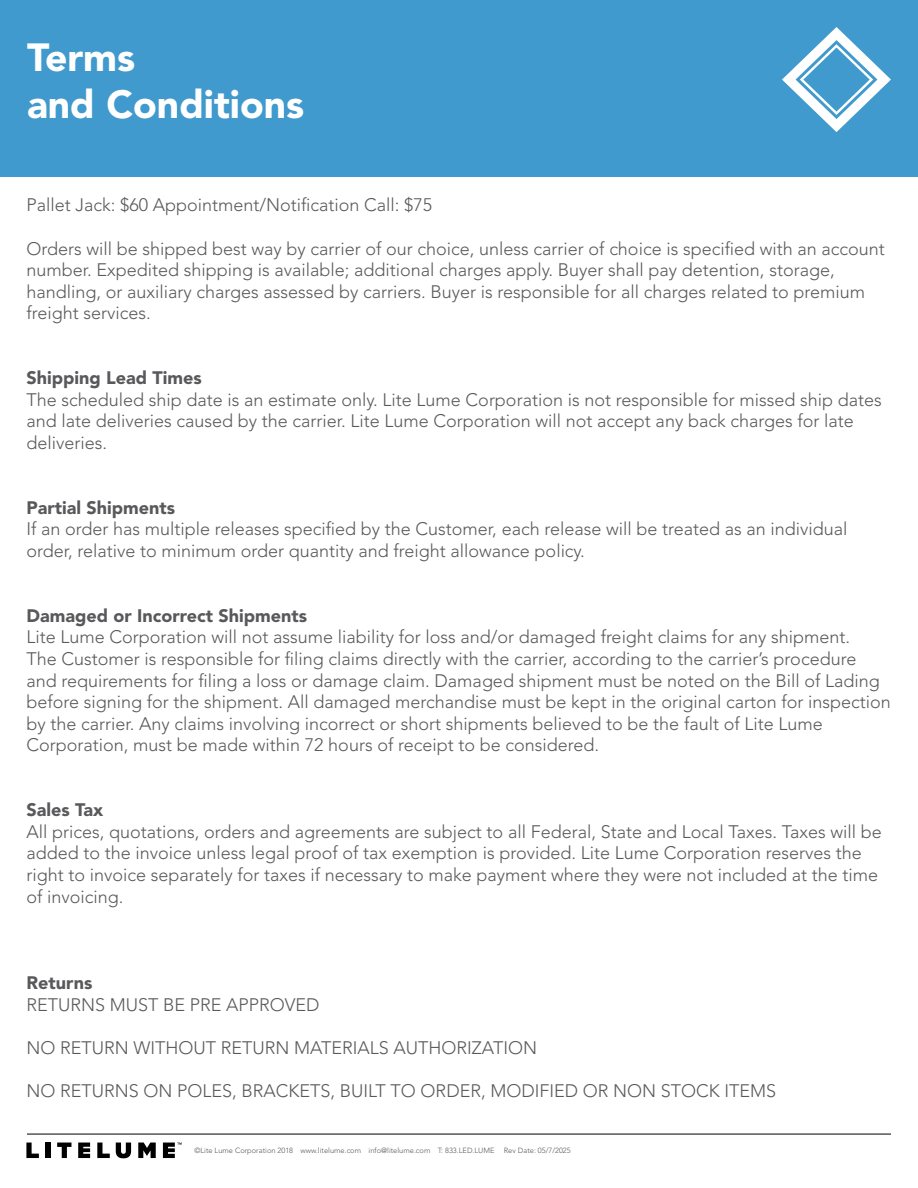
<style>
.page{position:relative;width:918px;height:1188px;background:#fff}
.page>*{position:absolute;margin:0;border:0;box-sizing:border-box;transform-origin:0 0}
.t1{font:900 39px/46.8px "Avenir LT Std";color:#fff}
.t2{font:300 18px/21.6px "Avenir LT Std";color:#59595c}
.t3{font:900 18px "Avenir LT Std";color:#59595c}
.t4{font:300 7.5px "Avenir LT Std";color:#59595c}
</style>
<div class="page">
<div style="left:0;top:0;width:918px;height:177px;background:#419acd"></div>
<svg style="left:782px;top:27px;width:109px;height:105px"></svg>
<hr style="left:27px;top:1134px;width:864px;height:1px;background:#000">
<svg style="left:26px;top:1143px;width:13px;height:15px"></svg>
<div style="left:46px;top:1143px;width:5px;height:15px;background:#000"></div>
<svg style="left:57px;top:1143px;width:14px;height:15px"></svg>
<svg style="left:78px;top:1143px;width:12px;height:15px"></svg>
<svg style="left:97px;top:1143px;width:13px;height:15px"></svg>
<svg style="left:116px;top:1143px;width:15px;height:15px"></svg>
<svg style="left:138px;top:1143px;width:18px;height:15px"></svg>
<svg style="left:163px;top:1143px;width:19px;height:15px"></svg>
<h1 class="t1" style="left:27px;top:34px;width:279px">Terms<br>and Conditions</h1>
<p class="t2" style="left:26px;top:195px;width:407px">Pallet Jack: $60 Appointment/Notification Call: $75</p>
<p class="t2" style="left:26px;top:238px;width:860px">Orders will be shipped best way by carrier of our choice, unless carrier of choice is specified with an account number. Expedited shipping is available; additional charges apply. Buyer shall pay detention, storage, handling, or auxiliary charges assessed by carriers. Buyer is responsible for all charges related to premium freight services.</p>
<p class="t3" style="left:26px;top:367px;width:177px">Shipping Lead Times</p>
<p class="t2" style="left:26px;top:389px;width:857px">The scheduled ship date is an estimate only. Lite Lume Corporation is not responsible for missed ship dates and late deliveries caused by the carrier. Lite Lume Corporation will not accept any back charges for late deliveries.</p>
<p class="t3" style="left:26px;top:497px;width:150px">Partial Shipments</p>
<p class="t2" style="left:26px;top:519px;width:823px">If an order has multiple releases specified by the Customer, each release will be treated as an individual order, relative to minimum order quantity and freight allowance policy.</p>
<p class="t3" style="left:26px;top:605px;width:282px">Damaged or Incorrect Shipments</p>
<p class="t2" style="left:26px;top:627px;width:866px">Lite Lume Corporation will not assume liability for loss and/or damaged freight claims for any shipment.<br>The Customer is responsible for filing claims directly with the carrier, according to the carrier’s procedure and requirements for filing a loss or damage claim. Damaged shipment must be noted on the Bill of Lading before signing for the shipment. All damaged merchandise must be kept in the original carton for inspection by the carrier. Any claims involving incorrect or short shipments believed to be the fault of Lite Lume Corporation, must be made within 72 hours of receipt to be considered.</p>
<p class="t3" style="left:26px;top:799px;width:78px">Sales Tax</p>
<p class="t2" style="left:26px;top:821px;width:857px">All prices, quotations, orders and agreements are subject to all Federal, State and Local Taxes. Taxes will be added to the invoice unless legal proof of tax exemption is provided. Lite Lume Corporation reserves the right to invoice separately for taxes if necessary to make payment where they were not included at the time of invoicing.</p>
<p class="t3" style="left:26px;top:972px;width:67px">Returns</p>
<p class="t2" style="left:26px;top:994px;width:295px">RETURNS MUST BE PRE APPROVED</p>
<p class="t2" style="left:26px;top:1037px;width:512px">NO RETURN WITHOUT RETURN MATERIALS AUTHORIZATION</p>
<p class="t2" style="left:26px;top:1080px;width:751px">NO RETURNS ON POLES, BRACKETS, BUILT TO ORDER, MODIFIED OR NON STOCK ITEMS</p>
<p class="t4" style="left:194px;top:1146px;width:378px">©Lite Lume Corporation 2018 www.litelume.com info@litelume.com T: 833.LED.LUME Rev Date: 05/7/2025</p>
</div>
